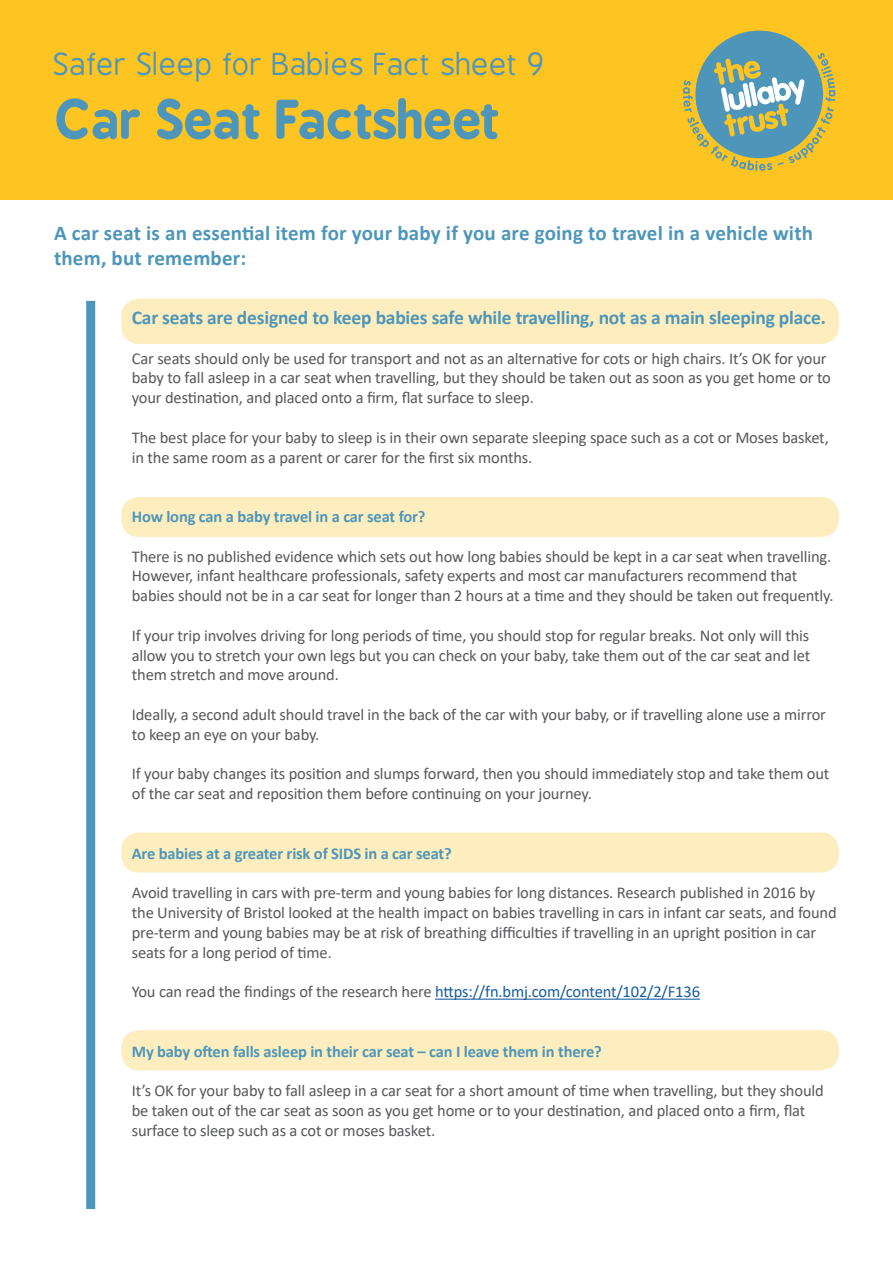
<style>
.page{position:relative;width:893px;height:1263px;background:#fff}
.page>*{position:absolute;margin:0;border:0;box-sizing:border-box;transform-origin:0 0}
.t1{font:700 50.55px "B Preplay";color:#4e96b9}
.t2{font:30px "B Preplay";color:#4e96b9}
.t3{font:700 21px/25.2px "Calibri";letter-spacing:.01em;color:#4e96b9}
.t4{font:700 19.5px "Calibri";letter-spacing:-.01em;color:#4e96b9}
.t5{font:16.5px/19.8px "Calibri";letter-spacing:-.01em;color:#57585a}
.t6{font:700 16.5px "Calibri";letter-spacing:-.01em;color:#4e96b9}
.s1{color:#175d9e}
</style>
<div class="page">
<div style="left:121px;top:1030px;width:718px;height:40px;background:#feeebf;border-radius:18px"></div>
<div style="left:121px;top:832px;width:718px;height:41px;background:#feeebf;border-radius:18px"></div>
<div style="left:121px;top:497px;width:718px;height:40px;background:#feeebf;border-radius:18px"></div>
<div style="left:121px;top:299px;width:718px;height:45px;background:#feeebf;border-radius:18px"></div>
<hr style="left:435px;top:998px;width:265px;height:2px;background:#175d9e">
<div style="left:0;top:0;width:893px;height:200px;background:#fec422"></div>
<div style="left:695px;top:31px;width:128px;height:127px;background:#4e96b9;border-radius:50%"></div>
<svg style="left:683px;top:53px;width:153px;height:118px"></svg>
<div style="left:86px;top:301px;width:9px;height:908px;background:#4e96b9"></div>
<p class="t2" style="left:54px;top:48px;width:493px">Safer Sleep for Babies Fact sheet 9</p>
<p class="t1" style="left:56px;top:89px;width:446px">Car Seat Factsheet</p>
<p class="t3" style="left:54px;top:220px;width:761px">A car seat is an essential item for your baby if you are going to travel in a vehicle with them, but remember:</p>
<p class="t4" style="left:132px;top:304px;width:696px">Car seats are designed to keep babies safe while travelling, not as a main sleeping place.</p>
<p class="t5" style="left:132px;top:348px;width:701px">Car seats should only be used for transport and not as an alternative for cots or high chairs. It’s OK for your baby to fall asleep in a car seat when travelling, but they should be taken out as soon as you get home or to your destination, and placed onto a firm, flat surface to sleep.</p>
<p class="t5" style="left:132px;top:427px;width:698px">The best place for your baby to sleep is in their own separate sleeping space such as a cot or Moses basket, in the same room as a parent or carer for the first six months.</p>
<p class="t6" style="left:132px;top:505px;width:295px">How long can a baby travel in a car seat for?</p>
<p class="t5" style="left:132px;top:546px;width:703px">There is no published evidence which sets out how long babies should be kept in a car seat when travelling.<br>However, infant healthcare professionals, safety experts and most car manufacturers recommend that babies should not be in a car seat for longer than 2 hours at a time and they should be taken out frequently.</p>
<p class="t5" style="left:132px;top:625px;width:680px;text-align:justify">If your trip involves driving for long periods of time, you should stop for regular breaks. Not only will this allow you to stretch your own legs but you can check on your baby, take them out of the car seat and let them stretch and move around.</p>
<p class="t5" style="left:132px;top:704px;width:696px">Ideally, a second adult should travel in the back of the car with your baby, or if travelling alone use a mirror to keep an eye on your baby.</p>
<p class="t5" style="left:132px;top:764px;width:699px">If your baby changes its position and slumps forward, then you should immediately stop and take them out of the car seat and reposition them before continuing on your journey.</p>
<p class="t6" style="left:132px;top:841px;width:321px">Are babies at a greater risk of SIDS in a car seat?</p>
<p class="t5" style="left:132px;top:882px;width:706px">Avoid travelling in cars with pre-term and young babies for long distances. Research published in 2016 by the University of Bristol looked at the health impact on babies travelling in cars in infant car seats, and found pre-term and young babies may be at risk of breathing difficulties if travelling in an upright position in car seats for a long period of time.</p>
<p class="t5" style="left:132px;top:981px;width:570px">You can read the findings of the research here <span class="s1">https://fn.bmj.com/content/102/2/F136</span></p>
<p class="t6" style="left:132px;top:1039px;width:471px">My baby often falls asleep in their car seat – can I leave them in there?</p>
<p class="t5" style="left:132px;top:1080px;width:693px">It’s OK for your baby to fall asleep in a car seat for a short amount of time when travelling, but they should be taken out of the car seat as soon as you get home or to your destination, and placed onto a firm, flat surface to sleep such as a cot or moses basket.</p>
</div>
